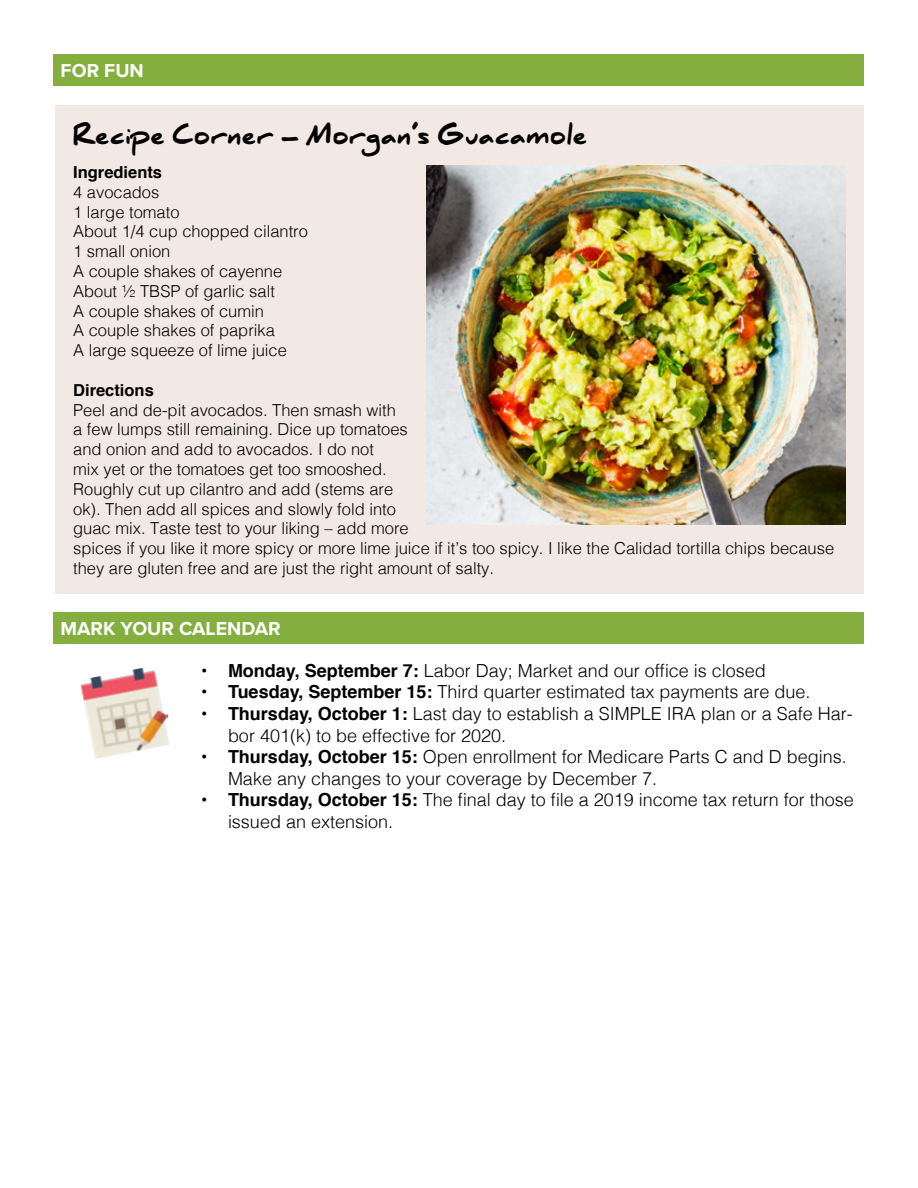
<style>
.page{position:relative;width:918px;height:1188px;background:#fff}
.page>*{position:absolute;margin:0;border:0;box-sizing:border-box;transform-origin:0 0}
.t1{font:900 24px "Daniel";color:#000}
.t2{font:700 19.5px "Proxima Nova";color:#fff}
.t3{font:300 18px/21.6px "Helvetica";color:#000}
.t4{font:300 16.5px/19.8px "Helvetica";color:#000}
.t5{font:700 16.5px "Helvetica";color:#000}
.s1{font-weight:700}
</style>
<div class="page">
<div style="left:55px;top:105px;width:809px;height:489px;background:#f2e9e4"></div>
<div style="left:54px;top:54px;width:810px;height:32px;background:#84af3f"></div>
<img style="left:426px;top:166px;width:420px;height:358px">
<div style="left:54px;top:612px;width:810px;height:32px;background:#84af3f"></div>
<img style="left:80px;top:667px;width:89px;height:92px">
<p class="t2" style="left:61px;top:56px;width:85px">FOR FUN</p>
<h1 class="t1" style="left:73px;top:122px;width:516px">Recipe Corner – Morgan’s Guacamole</h1>
<p class="t5" style="left:73px;top:159px;width:90px">Ingredients</p>
<p class="t4" style="left:73px;top:181px;width:236px">4 avocados<br>1 large tomato<br>About 1/4 cup chopped cilantro<br>1 small onion<br>A couple shakes of cayenne<br>About ½ TBSP of garlic salt<br>A couple shakes of cumin<br>A couple shakes of paprika<br>A large squeeze of lime juice</p>
<p class="t5" style="left:73px;top:377px;width:82px">Directions</p>
<p class="t4" style="left:73px;top:399px;width:763px">Peel and de-pit avocados. Then smash with<br>a few lumps still remaining. Dice up tomatoes<br>and onion and add to avocados. I do not<br>mix yet or the tomatoes get too smooshed.<br>Roughly cut up cilantro and add (stems are<br>ok). Then add all spices and slowly fold into<br>guac mix. Taste test to your liking – add more<br>spices if you like it more spicy or more lime juice if it’s too spicy. I like the Calidad tortilla chips because they are gluten free and are just the right amount of salty.</p>
<p class="t2" style="left:61px;top:614px;width:221px">MARK YOUR CALENDAR</p>
<p class="t3" style="left:201px;top:658px;width:566px"><span class="s1">• Monday, September 7:</span> Labor Day; Market and our office is closed</p>
<p class="t3" style="left:201px;top:680px;width:611px"><span class="s1">• Tuesday, September 15:</span> Third quarter estimated tax payments are due.</p>
<p class="t3" style="left:228px;top:701px;width:626px;text-indent:-27px"><span class="s1">• Thursday, October 1:</span> Last day to establish a SIMPLE IRA plan or a Safe Har&shy;bor 401(k) to be effective for 2020.</p>
<p class="t3" style="left:228px;top:745px;width:620px;text-indent:-27px"><span class="s1">• Thursday, October 15:</span> Open enrollment for Medicare Parts C and D begins.<br>Make any changes to your coverage by December 7.</p>
<p class="t3" style="left:228px;top:788px;width:627px;text-indent:-27px"><span class="s1">• Thursday, October 15:</span> The final day to file a 2019 income tax return for those issued an extension.</p>
</div>
